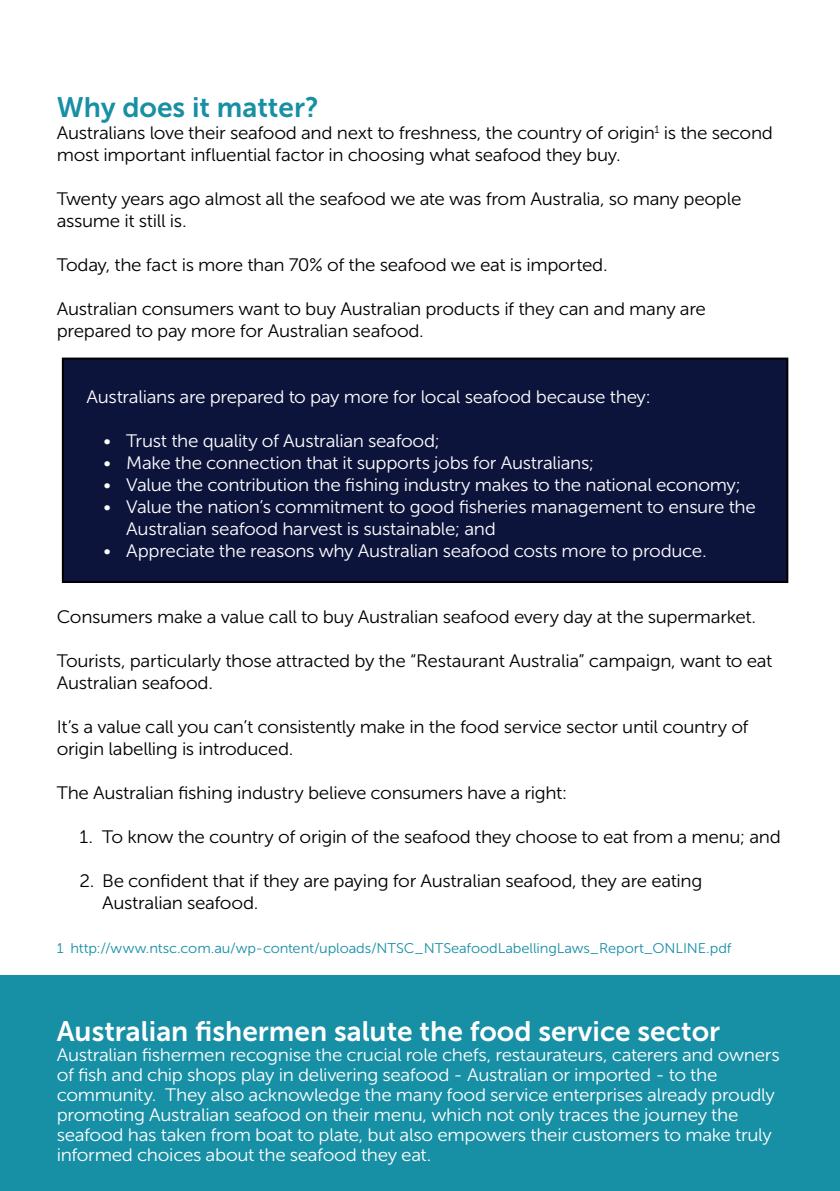
<style>
.page{position:relative;width:840px;height:1191px;background:#fff}
.page>*{position:absolute;margin:0;border:0;box-sizing:border-box;transform-origin:0 0}
.t1{font:28px "Museo Sans 700";color:#fff}
.t2{font:28px "Museo Sans 700";color:#178fa5}
.t3{font:18px/22px "Museo Sans 300";letter-spacing:-.02em;color:#000;scale:1.05 1}
.t4{font:18px/20px "Museo Sans 300";letter-spacing:-.02em;color:#fff;scale:1.05 1}
.t5{font:14px "Museo Sans 300";letter-spacing:-.005em;color:#178fa5;scale:1.05 1}
</style>
<div class="page">
<div style="left:0;top:975px;width:839px;height:216px;background:#178fa5"></div>
<div style="left:63px;top:358px;width:723px;height:224px;background:#0d143c"></div>
<div style="left:62px;top:357px;width:725px;height:226px;border:2px solid #000"></div>
<h1 class="t2" style="left:57px;top:92px;width:263px">Why does it matter?</h1>
<p class="t3" style="left:57px;top:122px;width:683px">Australians love their seafood and next to freshness, the country of origin<sup>1</sup> is the second most important influential factor in choosing what seafood they buy.</p>
<p class="t3" style="left:57px;top:188px;width:653px">Twenty years ago almost all the seafood we ate was from Australia, so many people assume it still is.</p>
<p class="t3" style="left:57px;top:254px;width:526px">Today, the fact is more than 70% of the seafood we eat is imported.</p>
<p class="t3" style="left:57px;top:298px;width:619px">Australian consumers want to buy Australian products if they can and many are prepared to pay more for Australian seafood.</p>
<p class="t4" style="left:86px;top:387px;width:539px">Australians are prepared to pay more for local seafood because they:</p>
<p class="t4" style="left:103px;top:431px;width:321px">• Trust the quality of Australian seafood;</p>
<p class="t4" style="left:103px;top:453px;width:468px">• Make the connection that it supports jobs for Australians;</p>
<p class="t4" style="left:103px;top:475px;width:608px">• Value the contribution the fishing industry makes to the national economy;</p>
<p class="t4" style="left:126px;top:496px;width:600px;line-height:22px;text-indent:-23px">• Value the nation’s commitment to good fisheries management to ensure the<br>Australian seafood harvest is sustainable; and</p>
<p class="t4" style="left:103px;top:541px;width:575px">• Appreciate the reasons why Australian seafood costs more to produce.</p>
<p class="t3" style="left:57px;top:606px;width:667px">Consumers make a value call to buy Australian seafood every day at the supermarket.</p>
<p class="t3" style="left:57px;top:650px;width:682px">Tourists, particularly those attracted by the “Restaurant Australia” campaign, want to eat<br>Australian seafood.</p>
<p class="t3" style="left:57px;top:716px;width:660px">It’s a value call you can’t consistently make in the food service sector until country of origin labelling is introduced.</p>
<p class="t3" style="left:57px;top:782px;width:487px">The Australian fishing industry believe consumers have a right:</p>
<p class="t3" style="left:79px;top:826px;width:669px">1. To know the country of origin of the seafood they choose to eat from a menu; and</p>
<p class="t3" style="left:102px;top:870px;width:573px;text-indent:-23px">2. Be confident that if they are paying for Australian seafood, they are eating<br>Australian seafood.</p>
<p class="t5" style="left:57px;top:941px;width:643px">1 http://www.ntsc.com.au/wp-content/uploads/NTSC_NTSeafoodLabellingLaws_Report_ONLINE.pdf</p>
<h1 class="t1" style="left:57px;top:1016px;width:664px">Australian fishermen salute the food service sector</h1>
<p class="t4" style="left:57px;top:1045px;width:689px">Australian fishermen recognise the crucial role chefs, restaurateurs, caterers and owners of fish and chip shops play in delivering seafood - Australian or imported - to the community. They also acknowledge the many food service enterprises already proudly promoting Australian seafood on their menu, which not only traces the journey the seafood has taken from boat to plate, but also empowers their customers to make truly informed choices about the seafood they eat.</p>
</div>
